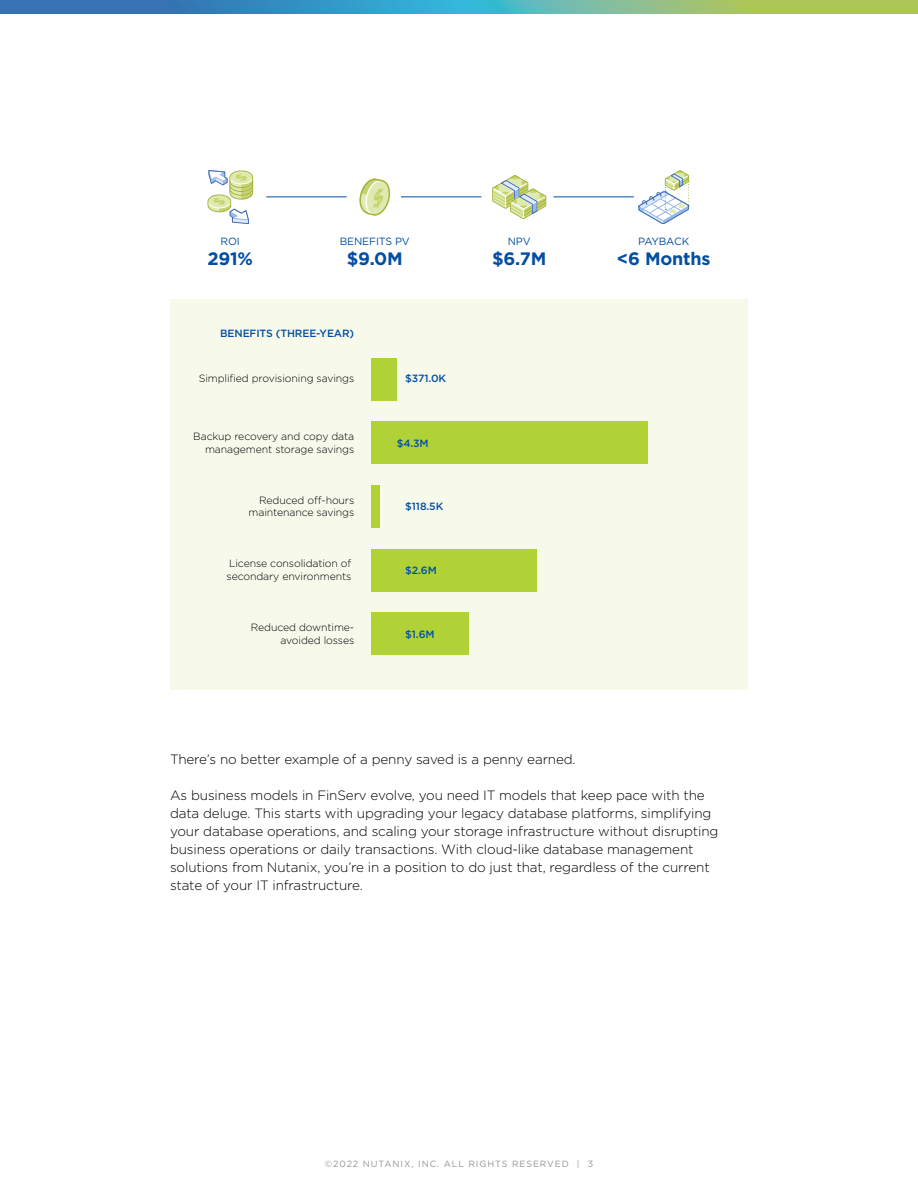
<style>
.page{position:relative;width:918px;height:1188px;background:#fff}
.page>*{position:absolute;margin:0;border:0;box-sizing:border-box;transform-origin:0 0}
.t1{font:700 18px "Gotham";letter-spacing:-.01em;color:#034ea2}
.t2{font:300 13.5px/18px "Gotham";letter-spacing:-.01em;color:#000}
.t3{font:300 10.5px/12.6px "Gotham";letter-spacing:-.01em;color:#000;text-align:right}
.t4{font:500 10.5px "Gotham";letter-spacing:-.01em;color:#034ea2}
.t5{font:10.5px "Gotham";letter-spacing:-.01em;color:#034ea2}
.t6{font:10.5px "Gotham";letter-spacing:-.03em;color:#034ea2}
.t7{font:9px "Gotham";letter-spacing:.1em;color:#939598}
</style>
<div class="page">
<svg style="left:0;top:0;width:918px;height:14px"></svg>
<div style="left:170px;top:299px;width:578px;height:390px;background:#f7faeb"></div>
<div style="left:371px;top:422px;width:277px;height:42px;background:#b0d236"></div>
<div style="left:371px;top:358px;width:26px;height:42px;background:#b0d236"></div>
<div style="left:371px;top:485px;width:9px;height:43px;background:#b0d236"></div>
<div style="left:371px;top:549px;width:166px;height:42px;background:#b0d236"></div>
<div style="left:371px;top:613px;width:98px;height:42px;background:#b0d236"></div>
<svg style="left:207px;top:170px;width:47px;height:54px"></svg>
<svg style="left:359px;top:178px;width:31px;height:38px"></svg>
<svg style="left:492px;top:175px;width:54px;height:45px"></svg>
<svg style="left:638px;top:170px;width:52px;height:54px"></svg>
<hr style="left:266px;top:196px;width:81px;height:1px;background:#034ea2">
<hr style="left:401px;top:196px;width:80px;height:1px;background:#034ea2">
<hr style="left:554px;top:196px;width:80px;height:1px;background:#034ea2">
<p class="t5" style="left:221px;top:235px;width:21px">ROI</p>
<h1 class="t1" style="left:207px;top:246px;width:47px">291%</h1>
<p class="t5" style="left:340px;top:235px;width:72px">BENEFITS PV</p>
<h1 class="t1" style="left:347px;top:246px;width:58px">$9.0M</h1>
<p class="t4" style="left:220px;top:326px;width:136px">BENEFITS (THREE-YEAR)</p>
<p class="t3" style="left:199px;top:372px;width:157px">Simplified provisioning savings</p>
<p class="t3" style="left:193px;top:430px;width:162px">Backup recovery and copy data management storage savings</p>
<p class="t3" style="left:249px;top:493px;width:107px">Reduced off-hours maintenance savings</p>
<p class="t3" style="left:227px;top:557px;width:126px;text-align:left">License consolidation of secondary environments</p>
<p class="t3" style="left:251px;top:621px;width:105px">Reduced downtime&shy;avoided losses</p>
<p class="t4" style="left:405px;top:371px;width:42px">$371.0K</p>
<p class="t4" style="left:397px;top:436px;width:33px">$4.3M</p>
<p class="t4" style="left:405px;top:500px;width:40px">$118.5K</p>
<p class="t4" style="left:405px;top:563px;width:33px">$2.6M</p>
<p class="t4" style="left:405px;top:627px;width:31px">$1.6M</p>
<p class="t5" style="left:508px;top:235px;width:24px">NPV</p>
<h1 class="t1" style="left:492px;top:246px;width:56px">$6.7M</h1>
<p class="t6" style="left:638px;top:235px;width:53px">PAYBACK</p>
<h1 class="t1" style="left:617px;top:246px;width:95px">&lt;6 Months</h1>
<p class="t2" style="left:170px;top:750px;width:407px">There’s no better example of a penny saved is a penny earned.</p>
<p class="t2" style="left:170px;top:786px;width:550px">As business models in FinServ evolve, you need IT models that keep pace with the data deluge. This starts with upgrading your legacy database platforms, simplifying your database operations, and scaling your storage infrastructure without disrupting business operations or daily transactions. With cloud-like database management solutions from Nutanix, you’re in a position to do just that, regardless of the current state of your IT infrastructure.</p>
<p class="t7" style="left:325px;top:1158px;width:270px">©2022 NUTANIX, INC. ALL RIGHTS RESERVED | 3</p>
</div>
